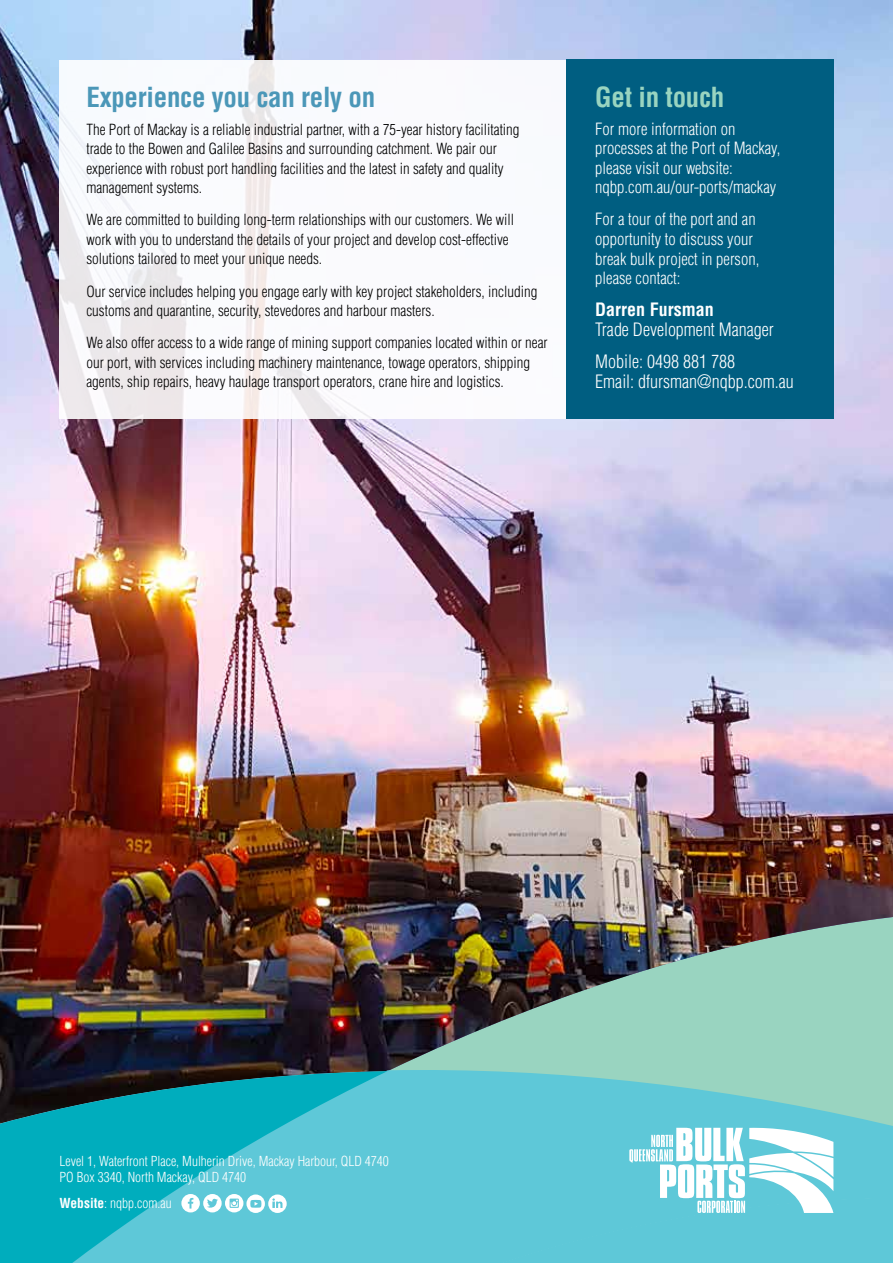
<style>
.page{position:relative;width:893px;height:1263px;background:#fff}
.page>*{position:absolute;margin:0;border:0;box-sizing:border-box;transform-origin:0 0}
.t1{font:700 condensed 27px "Helvetica LT Std";letter-spacing:-.01em;color:#4b97b8}
.t2{font:700 condensed 27px "Helvetica LT Std";letter-spacing:-.01em;color:#99d4c0}
.t3{font:300 condensed 18px/32.2px "Helvetica LT Std";color:#fff}
.t4{font:700 condensed 18px "Helvetica LT Std";color:#fff}
.t5{font:300 condensed 16.5px/19.5px "Helvetica LT Std";color:#fff}
.t6{font:300 condensed 15px/19.5px "Helvetica LT Std";color:#000}
.t7{font:300 condensed 13.5px/16.2px "Helvetica LT Std";color:#fff}
.s1{font-weight:700}
</style>
<div class="page">
<img style="left:0;top:0;width:893px;height:1067px">
<div style="left:60px;top:60px;width:506px;height:359px;background:#fff"></div>
<svg style="left:0;top:1067px;width:893px;height:196px;fill:#5ec8d8"></svg>
<svg style="left:0;top:1071px;width:387px;height:192px"></svg>
<div style="left:566px;top:60px;width:267px;height:359px;background:#005e81"></div>
<div style="left:181px;top:1194px;width:19px;height:18px;background:#fff;border-radius:50%"></div>
<svg style="left:188px;top:1198px;width:5px;height:10px"></svg>
<div style="left:203px;top:1194px;width:19px;height:18px;background:#fff;border-radius:50%"></div>
<svg style="left:207px;top:1198px;width:11px;height:10px"></svg>
<div style="left:225px;top:1194px;width:18px;height:18px;background:#fff;border-radius:50%"></div>
<svg style="left:230px;top:1198px;width:9px;height:10px"></svg>
<svg style="left:478px;top:1128px;width:415px;height:135px"></svg>
<svg style="left:268px;top:1194px;width:19px;height:19px"></svg>
<svg style="left:246px;top:1194px;width:19px;height:19px"></svg>
<svg style="left:250px;top:1200px;width:11px;height:8px"></svg>
<svg style="left:272px;top:1198px;width:10px;height:10px"></svg>
<h1 class="t1" style="left:86px;top:80px;width:290px">Experience you can rely on</h1>
<p class="t6" style="left:86px;top:119px;width:435px">The Port of Mackay is a reliable industrial partner, with a 75-year history facilitating trade to the Bowen and Galilee Basins and surrounding catchment. We pair our experience with robust port handling facilities and the latest in safety and quality management systems.</p>
<p class="t6" style="left:86px;top:210px;width:429px">We are committed to building long-term relationships with our customers. We will work with you to understand the details of your project and develop cost-effective solutions tailored to meet your unique needs.</p>
<p class="t6" style="left:86px;top:281px;width:452px">Our service includes helping you engage early with key project stakeholders, including customs and quarantine, security, stevedores and harbour masters.</p>
<p class="t6" style="left:86px;top:333px;width:463px">We also offer access to a wide range of mining support companies located within or near our port, with services including machinery maintenance, towage operators, shipping agents, ship repairs, heavy haulage transport operators, crane hire and logistics.</p>
<h1 class="t2" style="left:595px;top:80px;width:131px">Get in touch</h1>
<p class="t5" style="left:595px;top:119px;width:187px">For more information on processes at the Port of Mackay, please visit our website: nqbp.com.au/our-ports/mackay</p>
<p class="t5" style="left:595px;top:210px;width:166px">For a tour of the port and an opportunity to discuss your break bulk project in person, please contact:</p>
<p class="t4" style="left:595px;top:298px;width:120px">Darren Fursman</p>
<p class="t3" style="left:595px;top:313px;width:180px">Trade Development Manager<br>Mobile: 0498 881 788</p>
<p class="t3" style="left:595px;top:365px;width:200px">Email: dfursman@nqbp.com.au</p>
<p class="t7" style="left:60px;top:1153px;width:331px">Level 1, Waterfront Place, Mulherin Drive, Mackay Harbour, QLD 4740<br>PO Box 3340, North Mackay, QLD 4740</p>
<p class="t7" style="left:60px;top:1195px;width:114px"><span class="s1">Website</span>: nqbp.com.au</p>
</div>
